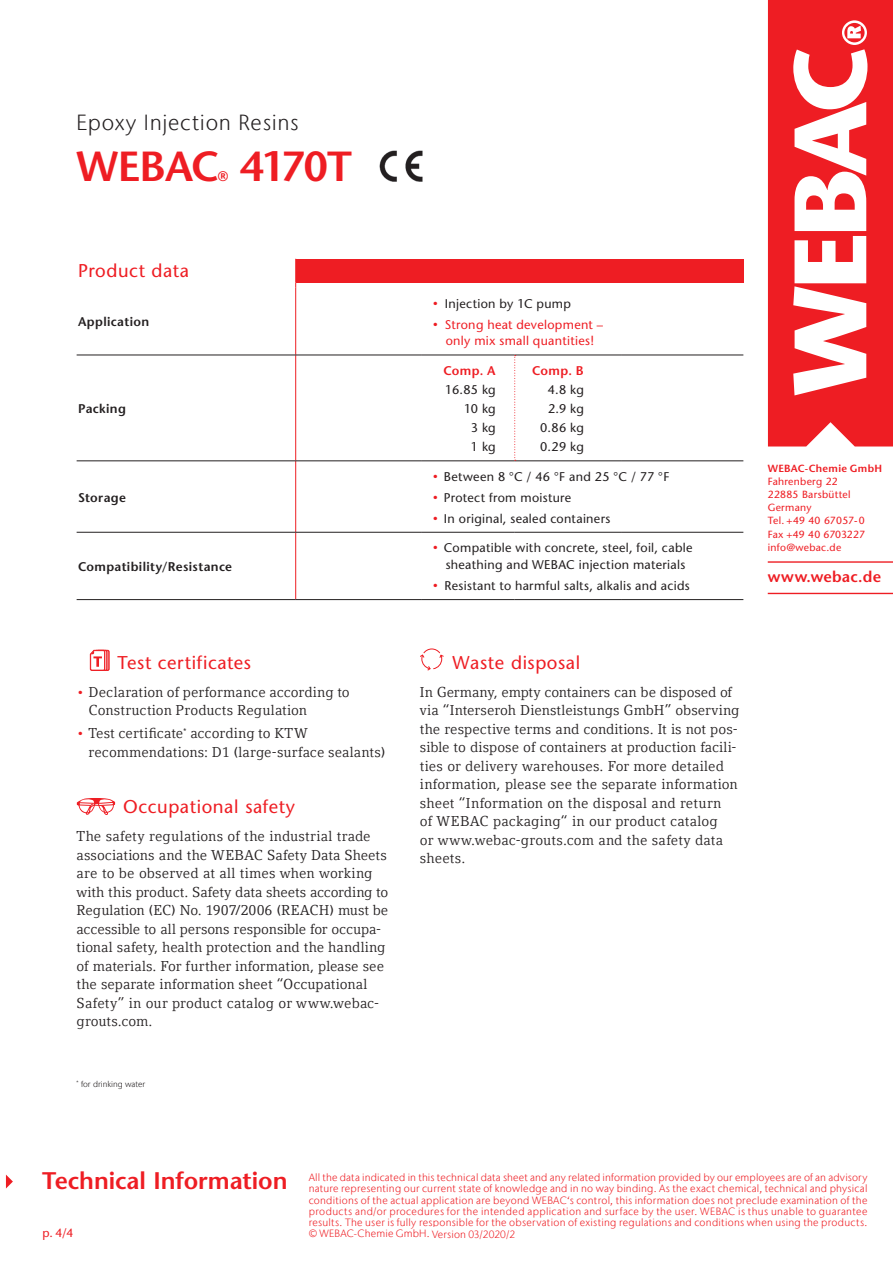
<style>
.page{position:relative;width:893px;height:1263px;background:#fff}
.page>*{position:absolute;margin:0;border:0;box-sizing:border-box;transform-origin:0 0}
.t1{font:600 42px "Stone Sans";letter-spacing:-.025em;color:#ee1d23}
.t2{font:600 24px "Stone Sans";letter-spacing:-.005em;color:#ee1d23}
.t3{font:300 21.9px "Stone Sans IIITC Com";letter-spacing:.03em;color:#231f20}
.t4{font:18.45px "Stone Sans";letter-spacing:.03em;color:#ee1d23}
.t5{font:17.7px "Compatil Letter LT Com";letter-spacing:.015em;color:#ee1d23}
.t6{font:600 15.45px "Stone Sans";letter-spacing:.02em;color:#ee1d23}
.t7{font:14.25px/18.5px "Compatil Letter LT Com";letter-spacing:.005em;color:#231f20}
.t8{font:600 13.8px "Stone Sans";color:#ee1d23}
.t9{font:12.6px/19.2px "Stone Sans";letter-spacing:.025em;color:#231f20;text-align:right}
.t10{font:600 12.6px "Stone Sans";letter-spacing:.03em;color:#231f20}
.t11{font:12.6px/16.8px "Stone Sans";letter-spacing:.025em;color:#ee1d23;text-align:center}
.t12{font:600 12.6px "Stone Sans";letter-spacing:.03em;color:#ee1d23}
.t13{font:12px "Stone Sans";color:#ee1d23}
.t14{font:italic 11.7px "Compatil Letter LT Com";letter-spacing:.025em;color:#231f20}
.t15{font:300 10.5px/11.2px "Stone Sans IIITC Com";letter-spacing:.02em;color:#ee1d23;text-align:justify}
.t16{font:10.35px/13.2px "Stone Sans";letter-spacing:.025em;color:#ee1d23}
.t17{font:600 10.35px "Stone Sans";letter-spacing:.025em;color:#ee1d23}
.t18{font:300 8.4px "Stone Sans IIITC Com";color:#231f20}
.t19{font:italic 5.85px "Compatil Letter LT Com";color:#ee1d23}
.s1{color:#ee1d23}
.s2{font-family:"Compatil Letter LT Com";font-size:14.25px;color:#ee1d23}
.s3{font-family:"Compatil Letter LT Com";font-size:14.25px}
</style>
<div class="page">
<svg style="left:90px;top:650px;width:20px;height:21px"></svg>
<div style="left:296px;top:259px;width:447px;height:24px;background:#ee1d23"></div>
<svg style="left:295px;top:259px;width:1px;height:29px"></svg>
<hr style="left:295px;top:288px;width:1px;height:67px;background:#ee1d23">
<hr style="left:295px;top:355px;width:1px;height:106px;background:#ee1d23">
<hr style="left:295px;top:461px;width:1px;height:71px;background:#ee1d23">
<hr style="left:295px;top:532px;width:1px;height:67px;background:#ee1d23">
<hr style="left:77px;top:355px;width:219px;height:1px;background:#231f20">
<hr style="left:296px;top:355px;width:126px;height:1px;background:#231f20">
<hr style="left:422px;top:355px;width:93px;height:1px;background:#231f20">
<hr style="left:515px;top:355px;width:107px;height:1px;background:#231f20">
<hr style="left:622px;top:355px;width:121px;height:1px;background:#231f20">
<hr style="left:77px;top:461px;width:219px;height:1px;background:#231f20">
<hr style="left:296px;top:461px;width:126px;height:1px;background:#231f20">
<hr style="left:422px;top:461px;width:93px;height:1px;background:#231f20">
<hr style="left:515px;top:461px;width:107px;height:1px;background:#231f20">
<hr style="left:622px;top:461px;width:121px;height:1px;background:#231f20">
<hr style="left:77px;top:532px;width:219px;height:1px;background:#231f20">
<hr style="left:296px;top:532px;width:126px;height:1px;background:#231f20">
<hr style="left:422px;top:532px;width:93px;height:1px;background:#231f20">
<hr style="left:515px;top:532px;width:107px;height:1px;background:#231f20">
<hr style="left:622px;top:532px;width:121px;height:1px;background:#231f20">
<hr style="left:77px;top:599px;width:219px;height:1px;background:#231f20">
<hr style="left:296px;top:599px;width:126px;height:1px;background:#231f20">
<hr style="left:422px;top:599px;width:93px;height:1px;background:#231f20">
<hr style="left:515px;top:599px;width:107px;height:1px;background:#231f20">
<hr style="left:622px;top:599px;width:121px;height:1px;background:#231f20">
<svg style="left:514px;top:355px;width:2px;height:106px"></svg>
<svg style="left:77px;top:798px;width:38px;height:17px"></svg>
<svg style="left:420px;top:648px;width:24px;height:23px"></svg>
<img style="left:380px;top:151px;width:43px;height:30px">
<svg style="left:6px;top:1174px;width:7px;height:14px"></svg>
<hr style="left:768px;top:593px;width:125px;height:1px;background:#ee1d23">
<hr style="left:768px;top:561px;width:125px;height:2px;background:#ee1d23">
<svg style="left:768px;top:0;width:125px;height:446px;fill:#ee1d23"></svg>
<h3 class="t3" style="left:76px;top:109px;width:224px">Epoxy Injection Resins</h3>
<h1 class="t1" style="left:76px;top:141px;width:145px">WEBAC</h1>
<h1 class="t1" style="left:239px;top:141px;width:114px">4170T</h1>
<p class="t8" style="left:218px;top:168px;width:12px">®</p>
<p class="t5" style="left:123px;top:261px;width:65px">WEBAC</p>
<p class="t19" style="left:187px;top:272px;width:6px">®</p>
<p class="t10" style="left:78px;top:314px;width:73px">Application</p>
<p class="t10" style="left:78px;top:401px;width:49px">Packing</p>
<p class="t10" style="left:78px;top:490px;width:49px">Storage</p>
<p class="t10" style="left:78px;top:559px;width:156px">Compatibility/Resistance</p>
<p class="t4" style="left:118px;top:651px;width:135px">Test certificates</p>
<p class="t7" style="left:89px;top:682px;width:263px;text-indent:-12px"><span class="s1">•</span> Declaration of performance according to<br>Construction Products Regulation</p>
<p class="t7" style="left:89px;top:724px;width:299px;text-indent:-12px"><span class="s1">•</span> Test certificate<sup>*</sup> according to KTW recommendations: D1 (large-surface sealants)</p>
<p class="t4" style="left:123px;top:796px;width:173px">Occupational safety</p>
<p class="t7" style="left:77px;top:827px;width:313px">The safety regulations of the industrial trade associations and the WEBAC Safety Data Sheets are to be observed at all times when working with this product. Safety data sheets according to Regulation (EC) No. 1907/2006 (REACH) must be accessible to all persons responsible for occupa&shy;tional safety, health protection and the handling of materials. For further information, please see the separate information sheet “Occupational Safety” in our product catalog or www.webac&shy;grouts.com.</p>
<p class="t18" style="left:77px;top:1078px;width:70px"><sup>*</sup> for drinking water</p>
<p class="t18" style="left:76px;top:1082px;width:100px">of Construction Chemicals)</p>
<p class="t9" style="left:431px;top:294px;width:141px"><span class="s2">•</span> Injection by 1C pump</p>
<p class="t11" style="left:431px;top:316px;width:173px"><span class="s3">•</span> Strong heat development – only mix small quantities!</p>
<p class="t12" style="left:443px;top:363px;width:54px">Comp. A</p>
<p class="t9" style="left:445px;top:380px;width:52px">16.85 kg<br>10 kg<br>3 kg<br>1 kg</p>
<p class="t12" style="left:532px;top:363px;width:53px">Comp. B</p>
<p class="t9" style="left:540px;top:380px;width:45px">4.8 kg<br>2.9 kg<br>0.86 kg<br>0.29 kg</p>
<p class="t9" style="left:431px;top:467px;width:240px"><span class="s2">•</span> Between 8 °C / 46 °F and 25 °C / 77 °F</p>
<p class="t9" style="left:431px;top:488px;width:141px"><span class="s2">•</span> Protect from moisture</p>
<p class="t9" style="left:431px;top:509px;width:181px"><span class="s2">•</span> In original, sealed containers</p>
<p class="t9" style="left:431px;top:540px;width:263px;line-height:16.8px;text-align:center"><span class="s2">•</span> Compatible with concrete, steel, foil, cable sheathing and WEBAC injection materials</p>
<p class="t9" style="left:431px;top:576px;width:260px"><span class="s2">•</span> Resistant to harmful salts, alkalis and acids</p>
<p class="t4" style="left:453px;top:651px;width:129px">Waste disposal</p>
<p class="t7" style="left:420px;top:683px;width:321px">In Germany, empty containers can be disposed of via “Interseroh Dienstleistungs GmbH” observing the respective terms and conditions. It is not pos&shy;sible to dispose of containers at production facili&shy;ties or delivery warehouses. For more detailed information, please see the separate information sheet “Information on the disposal and return<br>of WEBAC packaging“ in our product catalog<br>or www.webac-grouts.com and the safety data sheets.</p>
<p class="t14" style="left:524px;top:812px;width:182px">Repair of oil-contaminated cracks</p>
<p class="t17" style="left:768px;top:462px;width:116px">WEBAC-Chemie GmbH</p>
<p class="t16" style="left:768px;top:475px;width:99px">Fahrenberg 22<br>22885 Barsbüttel<br>Germany<br>Tel. +49 40 67057-0<br>Fax +49 40 6703227 info@webac.de</p>
<p class="t6" style="left:768px;top:568px;width:115px">www.webac.de</p>
<h2 class="t2" style="left:42px;top:1166px;width:247px">Technical Information</h2>
<p class="t13" style="left:43px;top:1226px;width:32px">p. 4/4</p>
<p class="t15" style="left:309px;top:1172px;width:560px">All the data indicated in this technical data sheet and any related information provided by our employees are of an advisory nature representing our current state of knowledge and in no way binding. As the exact chemical, technical and physical conditions of the actual application are beyond WEBAC‘s control, this information does not preclude examination of the products and/or procedures for the intended application and surface by the user. WEBAC is thus unable to guarantee results. The user is fully responsible for the observation of existing regulations and conditions when using the products. © WEBAC-Chemie GmbH. Version 03/2020/2</p>
</div>
